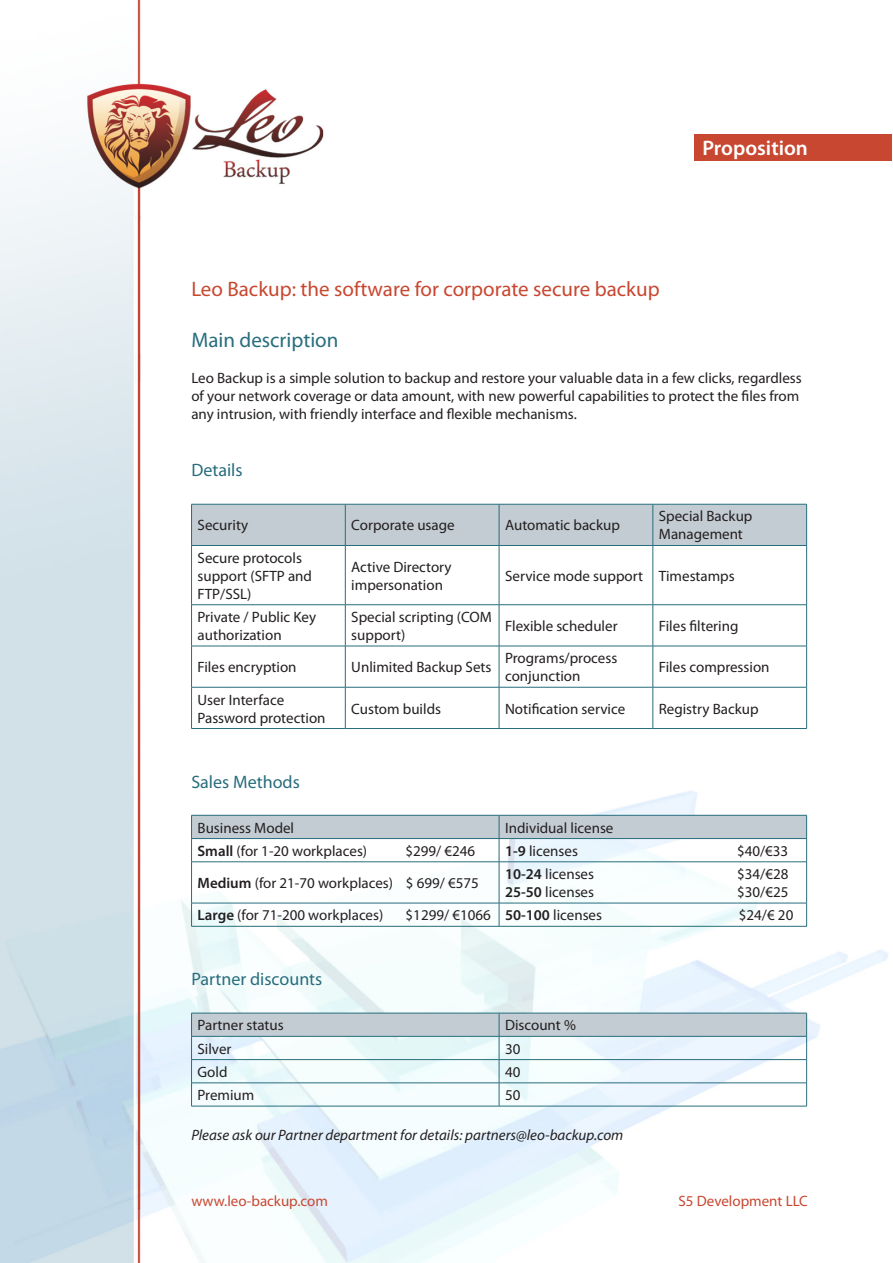
<style>
.page{position:relative;width:893px;height:1263px;background:#fff}
.page>*{position:absolute;margin:0;border:0;box-sizing:border-box;transform-origin:0 0}
.заголовок_1{font:21px "Myriad Pro";color:#c84730}
.заголовок_2{font:21px "Myriad Pro";color:#286d7d}
.основной_текст{font:600 21px "Myriad Pro";color:#fff}
.заголовок_2-2{font:18px "Myriad Pro";color:#286d7d}
.основной_текст-2{font:15px/18px "Myriad Pro";color:#231f20}
.прирмечание{font:italic 15px "Myriad Pro";color:#231f20}
.основной_текст-3{font:15px "Myriad Pro";color:#c84730}
.заголовок_1-2{font:15px "Myriad Pro";color:#c84730}
.s1{font-weight:600}
</style>
<div class="page">
<img style="left:0;top:0;width:889px;height:1263px">
<div style="left:694px;top:134px;width:198px;height:27px;background:#c84730"></div>
<div style="left:192px;top:505px;width:614px;height:40px;background:#c3ccd2"></div>
<hr style="left:191px;top:504px;width:154px;height:1px;background:#286d7d">
<hr style="left:191px;top:504px;width:1px;height:41px;background:#286d7d">
<hr style="left:345px;top:504px;width:154px;height:1px;background:#286d7d">
<hr style="left:345px;top:504px;width:1px;height:41px;background:#286d7d">
<hr style="left:499px;top:504px;width:154px;height:1px;background:#286d7d">
<hr style="left:499px;top:504px;width:1px;height:41px;background:#286d7d">
<hr style="left:653px;top:504px;width:154px;height:1px;background:#286d7d">
<hr style="left:653px;top:504px;width:1px;height:41px;background:#286d7d">
<hr style="left:806px;top:504px;width:1px;height:41px;background:#286d7d">
<hr style="left:191px;top:545px;width:154px;height:1px;background:#286d7d">
<hr style="left:191px;top:546px;width:1px;height:58px;background:#286d7d">
<hr style="left:345px;top:545px;width:154px;height:1px;background:#286d7d">
<hr style="left:345px;top:546px;width:1px;height:58px;background:#286d7d">
<hr style="left:499px;top:545px;width:154px;height:1px;background:#286d7d">
<hr style="left:499px;top:546px;width:1px;height:58px;background:#286d7d">
<hr style="left:653px;top:545px;width:154px;height:1px;background:#286d7d">
<hr style="left:653px;top:546px;width:1px;height:58px;background:#286d7d">
<hr style="left:806px;top:546px;width:1px;height:58px;background:#286d7d">
<hr style="left:191px;top:604px;width:154px;height:1px;background:#286d7d">
<hr style="left:191px;top:605px;width:1px;height:41px;background:#286d7d">
<hr style="left:345px;top:604px;width:154px;height:1px;background:#286d7d">
<hr style="left:345px;top:605px;width:1px;height:41px;background:#286d7d">
<hr style="left:499px;top:604px;width:154px;height:1px;background:#286d7d">
<hr style="left:499px;top:605px;width:1px;height:41px;background:#286d7d">
<hr style="left:653px;top:604px;width:154px;height:1px;background:#286d7d">
<hr style="left:653px;top:605px;width:1px;height:41px;background:#286d7d">
<hr style="left:806px;top:605px;width:1px;height:41px;background:#286d7d">
<hr style="left:191px;top:646px;width:154px;height:1px;background:#286d7d">
<hr style="left:191px;top:646px;width:1px;height:41px;background:#286d7d">
<hr style="left:345px;top:646px;width:154px;height:1px;background:#286d7d">
<hr style="left:345px;top:646px;width:1px;height:41px;background:#286d7d">
<hr style="left:499px;top:646px;width:154px;height:1px;background:#286d7d">
<hr style="left:499px;top:646px;width:1px;height:41px;background:#286d7d">
<hr style="left:653px;top:646px;width:154px;height:1px;background:#286d7d">
<hr style="left:653px;top:646px;width:1px;height:41px;background:#286d7d">
<hr style="left:806px;top:646px;width:1px;height:41px;background:#286d7d">
<hr style="left:191px;top:687px;width:154px;height:1px;background:#286d7d">
<hr style="left:191px;top:687px;width:1px;height:41px;background:#286d7d">
<hr style="left:345px;top:687px;width:154px;height:1px;background:#286d7d">
<hr style="left:345px;top:687px;width:1px;height:41px;background:#286d7d">
<hr style="left:499px;top:687px;width:154px;height:1px;background:#286d7d">
<hr style="left:499px;top:687px;width:1px;height:41px;background:#286d7d">
<hr style="left:653px;top:687px;width:154px;height:1px;background:#286d7d">
<hr style="left:653px;top:687px;width:1px;height:41px;background:#286d7d">
<hr style="left:806px;top:687px;width:1px;height:41px;background:#286d7d">
<hr style="left:191px;top:728px;width:154px;height:1px;background:#286d7d">
<hr style="left:345px;top:728px;width:154px;height:1px;background:#286d7d">
<hr style="left:499px;top:728px;width:154px;height:1px;background:#286d7d">
<hr style="left:653px;top:728px;width:154px;height:1px;background:#286d7d">
<hr style="left:499px;top:862px;width:1px;height:41px;background:#286d7d">
<hr style="left:191px;top:903px;width:308px;height:1px;background:#286d7d">
<hr style="left:499px;top:903px;width:308px;height:1px;background:#286d7d">
<svg style="left:499px;top:903px;width:1px;height:23px"></svg>
<svg style="left:191px;top:815px;width:616px;height:47px"></svg>
<hr style="left:191px;top:862px;width:1px;height:41px;background:#286d7d">
<hr style="left:806px;top:862px;width:1px;height:41px;background:#286d7d">
<svg style="left:191px;top:903px;width:1px;height:23px"></svg>
<svg style="left:806px;top:903px;width:1px;height:23px"></svg>
<hr style="left:191px;top:926px;width:308px;height:1px;background:#286d7d">
<hr style="left:499px;top:926px;width:308px;height:1px;background:#286d7d">
<svg style="left:191px;top:1013px;width:616px;height:93px"></svg>
<hr style="left:191px;top:1106px;width:308px;height:1px;background:#286d7d">
<hr style="left:499px;top:1106px;width:308px;height:1px;background:#286d7d">
<p class="основной_текст" style="left:702px;top:134px;width:107px">Proposition</p>
<p class="заголовок_1" style="left:191px;top:276px;width:470px">Leo Backup: the software for corporate secure backup</p>
<p class="заголовок_2" style="left:191px;top:327px;width:149px">Main description</p>
<p class="основной_текст-2" style="left:191px;top:369px;width:612px">Leo Backup is a simple solution to backup and restore your valuable data in a few clicks, regardless of your network coverage or data amount, with new powerful capabilities to protect the files from any intrusion, with friendly interface and flexible mechanisms.</p>
<p class="заголовок_2-2" style="left:191px;top:459px;width:53px">Details</p>
<p class="основной_текст-2" style="left:198px;top:516px;width:52px">Security</p>
<p class="основной_текст-2" style="left:351px;top:516px;width:105px">Corporate usage</p>
<p class="основной_текст-2" style="left:505px;top:516px;width:116px">Automatic backup</p>
<p class="основной_текст-2" style="left:659px;top:507px;width:95px">Special Backup<br>Management</p>
<p class="основной_текст-2" style="left:198px;top:548px;width:116px">Secure protocols support (SFTP and<br>FTP/SSL)</p>
<p class="основной_текст-2" style="left:351px;top:557px;width:102px">Active Directory impersonation</p>
<p class="основной_текст-2" style="left:505px;top:566px;width:139px">Service mode support</p>
<p class="основной_текст-2" style="left:659px;top:566px;width:77px">Timestamps</p>
<p class="основной_текст-2" style="left:198px;top:608px;width:120px">Private / Public Key authorization</p>
<p class="основной_текст-2" style="left:351px;top:608px;width:142px">Special scripting (COM support)</p>
<p class="основной_текст-2" style="left:505px;top:617px;width:114px">Flexible scheduler</p>
<p class="основной_текст-2" style="left:659px;top:617px;width:81px">Files filtering</p>
<p class="основной_текст-2" style="left:198px;top:658px;width:101px">Files encryption</p>
<p class="основной_текст-2" style="left:351px;top:658px;width:142px">Unlimited Backup Sets</p>
<p class="основной_текст-2" style="left:505px;top:649px;width:114px">Programs/process conjunction</p>
<p class="основной_текст-2" style="left:659px;top:658px;width:112px">Files compression</p>
<p class="основной_текст-2" style="left:198px;top:690px;width:130px">User Interface<br>Password protection</p>
<p class="основной_текст-2" style="left:351px;top:699px;width:91px">Custom builds</p>
<p class="основной_текст-2" style="left:505px;top:699px;width:122px">Notification service</p>
<p class="основной_текст-2" style="left:659px;top:699px;width:101px">Registry Backup</p>
<p class="заголовок_2-2" style="left:191px;top:770px;width:110px">Sales Methods</p>
<p class="основной_текст-2" style="left:198px;top:818px;width:98px">Business Model</p>
<p class="основной_текст-2" style="left:505px;top:818px;width:110px">Individual license</p>
<p class="основной_текст-2" style="left:198px;top:841px;width:171px"><span class="s1">Small</span> (for 1-20 workplaces)</p>
<p class="основной_текст-2" style="left:405px;top:841px;width:71px">$299/ €246</p>
<p class="основной_текст-2" style="left:505px;top:841px;width:74px"><span class="s1">1-9</span> licenses</p>
<p class="основной_текст-2" style="left:737px;top:841px;width:53px">$40/€33</p>
<p class="основной_текст-2" style="left:198px;top:874px;width:283px"><span class="s1">Medium</span> (for 21-70 workplaces) $ 699/ €575</p>
<p class="основной_текст-2" style="left:505px;top:865px;width:90px"><span class="s1">10-24</span> licenses</p>
<p class="основной_текст-2" style="left:737px;top:865px;width:53px">$34/€28</p>
<p class="основной_текст-2" style="left:505px;top:883px;width:90px"><span class="s1">25-50</span> licenses</p>
<p class="основной_текст-2" style="left:737px;top:883px;width:53px">$30/€25</p>
<p class="основной_текст-2" style="left:198px;top:906px;width:187px"><span class="s1">Large</span> (for 71-200 workplaces)</p>
<p class="основной_текст-2" style="left:406px;top:906px;width:87px">$1299/ €1066</p>
<p class="основной_текст-2" style="left:505px;top:906px;width:99px"><span class="s1">50-100</span> licenses</p>
<p class="основной_текст-2" style="left:739px;top:906px;width:56px">$24/€ 20</p>
<p class="заголовок_2-2" style="left:191px;top:968px;width:133px">Partner discounts</p>
<p class="основной_текст-2" style="left:198px;top:1016px;width:88px">Partner status</p>
<p class="основной_текст-2" style="left:505px;top:1016px;width:72px">Discount %</p>
<p class="основной_текст-2" style="left:198px;top:1039px;width:35px">Silver</p>
<p class="основной_текст-2" style="left:505px;top:1039px;width:17px">30</p>
<p class="основной_текст-2" style="left:198px;top:1062px;width:32px">Gold</p>
<p class="основной_текст-2" style="left:505px;top:1062px;width:17px">40</p>
<p class="основной_текст-2" style="left:198px;top:1086px;width:58px">Premium</p>
<p class="основной_текст-2" style="left:505px;top:1086px;width:17px">50</p>
<p class="прирмечание" style="left:191px;top:1125px;width:434px">Please ask our Partner department for details: partners@leo-backup.com</p>
<p class="основной_текст-3" style="left:191px;top:1192px;width:138px">www.leo-backup.com</p>
<p class="заголовок_1-2" style="left:678px;top:1192px;width:131px">S5 Development LLC</p>
</div>
